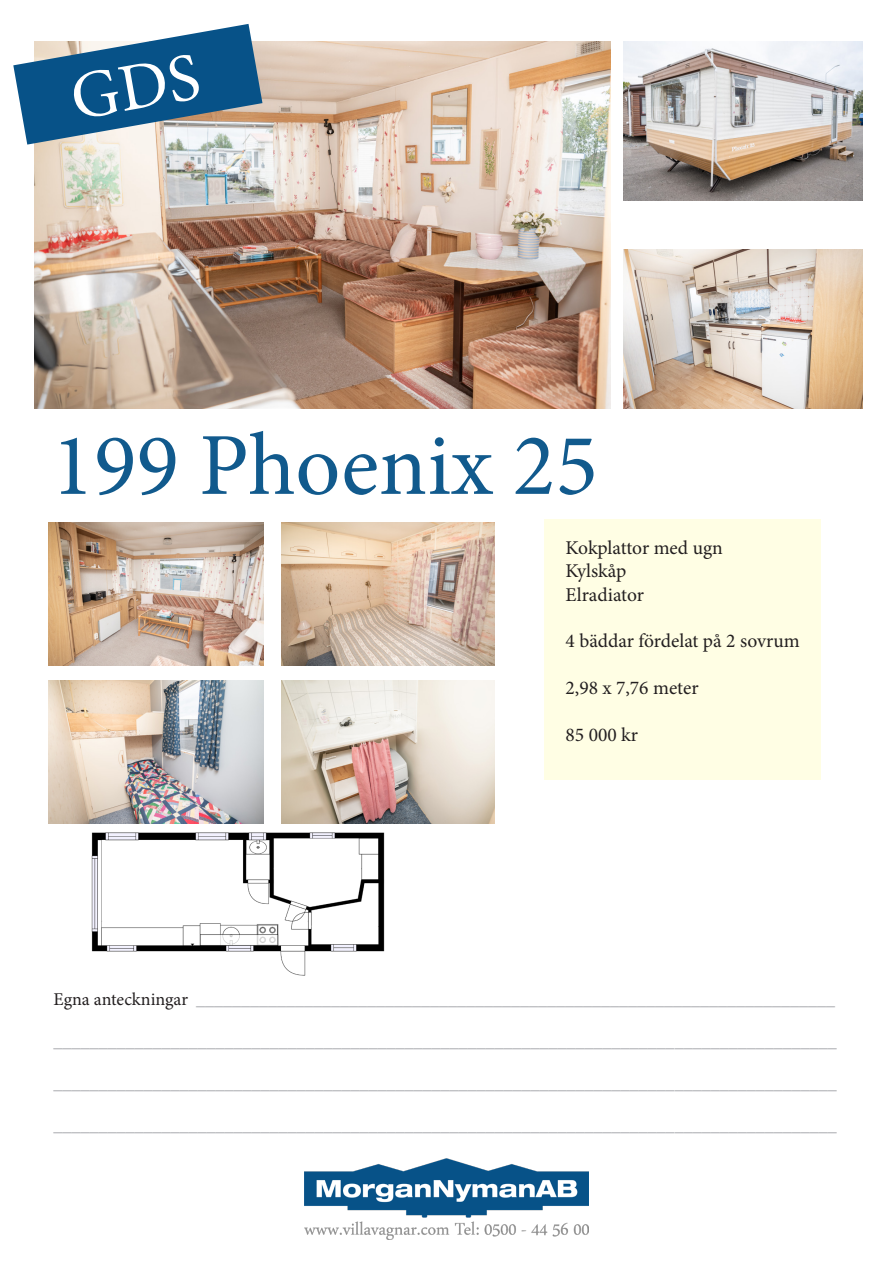
<style>
.page{position:relative;width:893px;height:1263px;background:#fff}
.page>*{position:absolute;margin:0;border:0;box-sizing:border-box;transform-origin:0 0}
.t1{font:88.5px "Minion Pro";color:#115a8d}
.t2{font:19.5px "Minion Pro";color:#231f20}
.t3{font:18px "Minion Pro";letter-spacing:-.005em;color:#a5a6aa}
.s1{color:#231f20}
</style>
<div class="page">
<div style="left:544px;top:519px;width:277px;height:261px;background:#fffee4"></div>
<img style="left:305px;top:1159px;width:283px;height:80px">
<img style="left:623px;top:42px;width:239px;height:159px">
<img style="left:35px;top:42px;width:575px;height:367px">
<img style="left:49px;top:522px;width:215px;height:143px">
<img style="left:623px;top:250px;width:239px;height:159px">
<img style="left:282px;top:522px;width:213px;height:143px">
<img style="left:49px;top:681px;width:215px;height:143px">
<img style="left:282px;top:681px;width:213px;height:143px">
<img style="left:91px;top:832px;width:294px;height:144px">
<svg style="left:13px;top:24px;width:249px;height:121px"></svg>
<p class="t1" style="left:51px;top:406px;width:548px">199 Phoenix 25</p>
<p class="t2" style="left:566px;top:534px;width:159px">Kokplattor med ugn</p>
<p class="t2" style="left:566px;top:558px;width:62px">Kylskåp</p>
<p class="t2" style="left:566px;top:581px;width:80px">Elradiator</p>
<p class="t2" style="left:566px;top:628px;width:236px">4 bäddar fördelat på 2 sovrum</p>
<p class="t2" style="left:566px;top:675px;width:135px">2,98 x 7,76 meter</p>
<p class="t2" style="left:566px;top:722px;width:74px">85 000 kr</p>
<p class="t3" style="left:54px;top:987px;width:783px"><span class="s1">Egna anteckningar</span> _______________________________________________________________________</p>
<p class="t3" style="left:54px;top:1029px;width:784px">_______________________________________________________________________________________</p>
<p class="t3" style="left:54px;top:1071px;width:784px">_______________________________________________________________________________________</p>
<p class="t3" style="left:54px;top:1113px;width:784px">_______________________________________________________________________________________</p>
</div>
